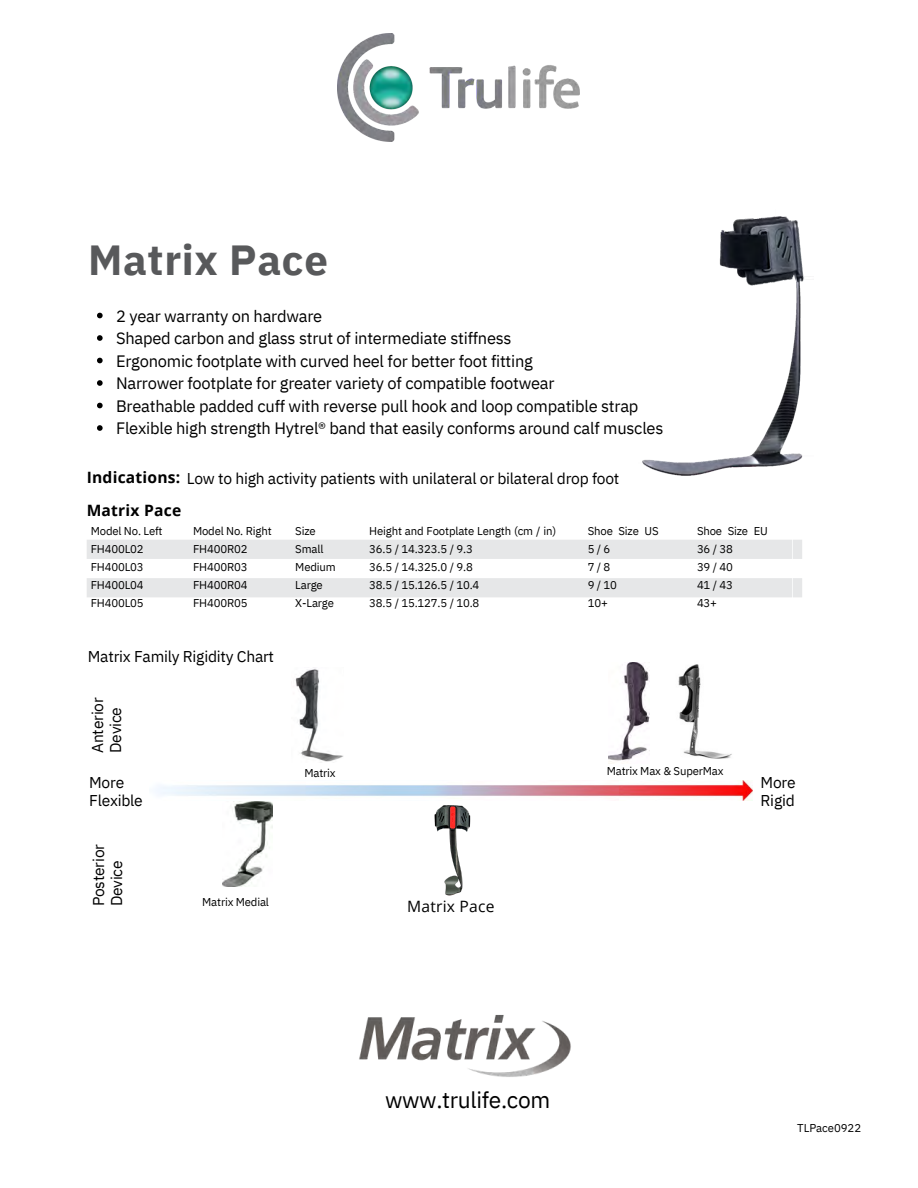
<style>
.page{position:relative;width:918px;height:1188px;background:#fff}
.page>*{position:absolute;margin:0;border:0;box-sizing:border-box;transform-origin:0 0}
.t1{font:700 42px "IBM Plex Sans";letter-spacing:.015em;color:#58595b}
.t2{font:22.8px "IBM Plex Sans";letter-spacing:-.015em;color:#000}
.t3{font:16.5px/22.5px "IBM Plex Sans";letter-spacing:-.015em;color:#000}
.t4{font:15.6px/18.1px "IBM Plex Sans";letter-spacing:-.015em;color:#000}
.t5{font:700 15.6px "Open Sans";letter-spacing:.015em;color:#000}
.t6{font:15.6px "Open Sans";letter-spacing:.015em;color:#000}
.t7{font:11.4px/18.1px "IBM Plex Sans";letter-spacing:-.015em;color:#000}
.s1{font-family:"Open Sans";font-weight:700}
</style>
<div class="page">
<img style="left:642px;top:216px;width:162px;height:260px">
<svg style="left:87px;top:540px;width:705px;height:58px;fill:#e6e7e8"></svg>
<img style="left:155px;top:781px;width:597px;height:20px">
<img style="left:295px;top:668px;width:49px;height:94px">
<img style="left:409px;top:791px;width:93px;height:105px">
<img style="left:222px;top:802px;width:50px;height:85px">
<img style="left:609px;top:662px;width:40px;height:100px">
<img style="left:678px;top:664px;width:54px;height:94px">
<img style="left:359px;top:1015px;width:212px;height:62px">
<svg style="left:97px;top:313px;width:6px;height:5px"></svg>
<svg style="left:97px;top:335px;width:6px;height:6px"></svg>
<svg style="left:97px;top:358px;width:6px;height:5px"></svg>
<svg style="left:97px;top:380px;width:6px;height:6px"></svg>
<svg style="left:97px;top:403px;width:6px;height:5px"></svg>
<svg style="left:97px;top:425px;width:6px;height:6px"></svg>
<img style="left:338px;top:33px;width:242px;height:108px">
<h1 class="t1" style="left:88px;top:232px;width:241px">Matrix Pace</h1>
<p class="t3" style="left:116px;top:304px;width:549px">2 year warranty on hardware<br>Shaped carbon and glass strut of intermediate stiffness<br>Ergonomic footplate with curved heel for better foot fitting<br>Narrower footplate for greater variety of compatible footwear<br>Breathable padded cuff with reverse pull hook and loop compatible strap Flexible high strength Hytrel® band that easily conforms around calf muscles</p>
<h3 class="t4" style="left:87px;top:469px;width:534px"><span class="s1">Indications:</span> Low to high activity patients with unilateral or bilateral drop foot</h3>
<h3 class="t5" style="left:87px;top:499px;width:96px">Matrix Pace</h3>
<p class="t7" style="left:91px;top:521px;width:73px">Model No. Left<br>FH400L02<br>FH400L03<br>FH400L04<br>FH400L05</p>
<p class="t7" style="left:193px;top:521px;width:80px">Model No. Right<br>FH400R02<br>FH400R03<br>FH400R04<br>FH400R05</p>
<p class="t7" style="left:295px;top:521px;width:42px">Size<br>Small<br>Medium<br>Large<br>X-Large</p>
<h3 class="t4" style="left:88px;top:647px;width:188px">Matrix Family Rigidity Chart</h3>
<h3 class="t4" style="left:88px;top:753px;width:57px;rotate:-90deg">Anterior<br>Device</h3>
<h3 class="t4" style="left:89px;top:773px;width:55px">More<br>Flexible</h3>
<h3 class="t4" style="left:89px;top:906px;width:64px;rotate:-90deg">Posterior<br>Device</h3>
<p class="t7" style="left:304px;top:764px;width:33px">Matrix</p>
<p class="t7" style="left:202px;top:892px;width:68px">Matrix Medial</p>
<p class="t7" style="left:369px;top:521px;width:188px">Height and Footplate Length (cm / in)<br>36.5 / 14.323.5 / 9.3<br>36.5 / 14.325.0 / 9.8<br>38.5 / 15.126.5 / 10.4<br>38.5 / 15.127.5 / 10.8</p>
<p class="t7" style="left:588px;top:521px;width:72px">Shoe Size US<br>5 / 6<br>7 / 8<br>9 / 10<br>10+</p>
<p class="t7" style="left:697px;top:521px;width:72px">Shoe Size EU<br>36 / 38<br>39 / 40<br>41 / 43<br>43+</p>
<h3 class="t6" style="left:407px;top:896px;width:89px">Matrix Pace</h3>
<p class="t7" style="left:607px;top:761px;width:118px">Matrix Max &amp; SuperMax</p>
<h3 class="t4" style="left:761px;top:773px;width:37px">More<br>Rigid</h3>
<h2 class="t2" style="left:385px;top:1085px;width:167px">www.trulife.com</h2>
<p class="t7" style="left:797px;top:1119px;width:65px">TLPace0922</p>
</div>
